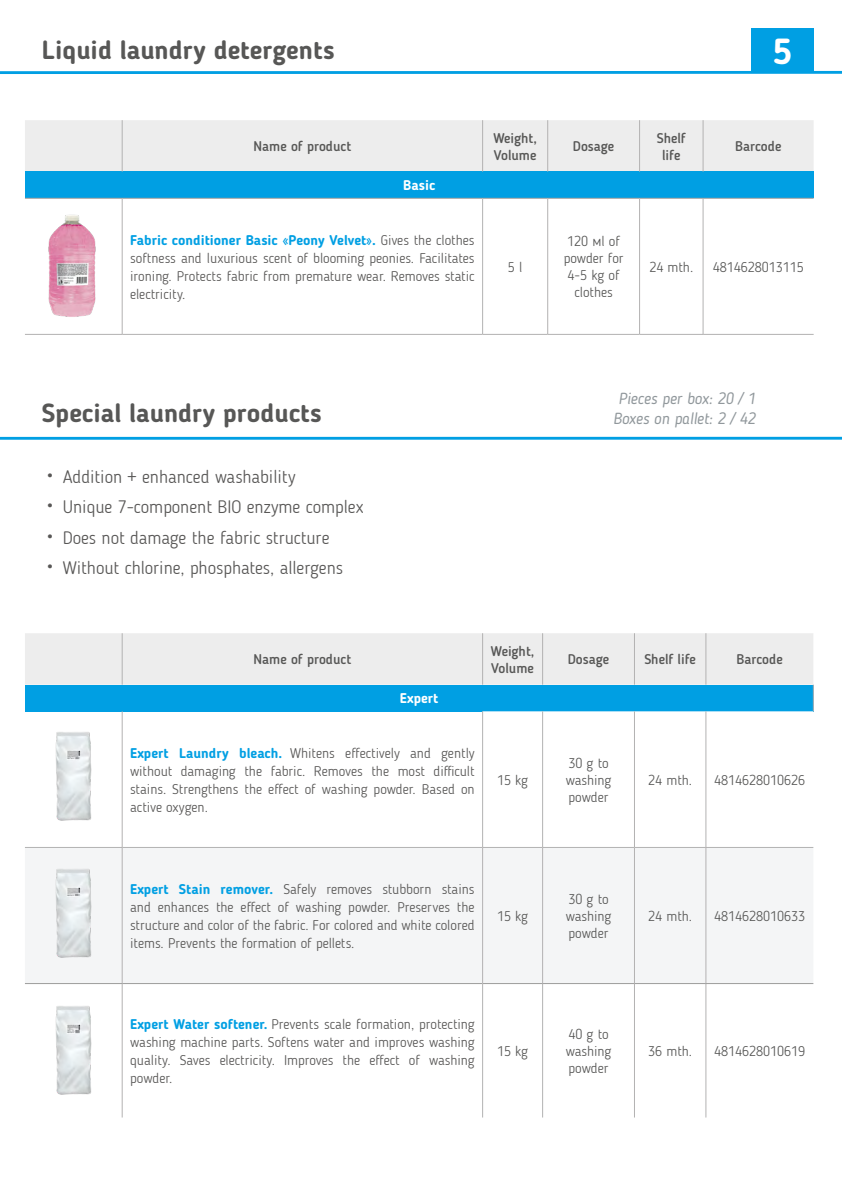
<style>
.page{position:relative;width:842px;height:1191px;background:#fff}
.page>*{position:absolute;margin:0;border:0;box-sizing:border-box;transform-origin:0 0}
.t1{font:700 36px "Blogger Sans";color:#fff}
.t2{font:700 26px "Blogger Sans";color:#575756}
.t3{font:300 18px "Blogger Sans";color:#585756}
.t4{font:italic 16px/19.2px "Blogger Sans";color:#91989c;text-align:center}
.t5{font:300 14px/18px "Blogger Sans";color:#585756;text-align:justify}
.t6{font:300 14px/16.8px "Blogger Sans";color:#575756}
.t7{font:500 14px/16.8px "Blogger Sans";color:#575756}
.t8{font:700 14px "Blogger Sans";color:#fff}
.s1{font-weight:700;color:#009fe3}
.s2{font-size:28px}
</style>
<div class="page">
<hr style="left:0;top:71px;width:842px;height:3px;background:#009fe3">
<div style="left:751px;top:28px;width:63px;height:44px;background:#009fe3"></div>
<div style="left:25px;top:120px;width:789px;height:52px;background:#ededed"></div>
<div style="left:25px;top:172px;width:789px;height:26px;background:#009fe3"></div>
<hr style="left:25px;top:198px;width:97px;height:1px;background:#9d9d9c">
<hr style="left:122px;top:198px;width:361px;height:1px;background:#9d9d9c">
<hr style="left:483px;top:198px;width:65px;height:1px;background:#9d9d9c">
<hr style="left:548px;top:198px;width:91px;height:1px;background:#9d9d9c">
<hr style="left:639px;top:198px;width:64px;height:1px;background:#9d9d9c">
<hr style="left:122px;top:198px;width:1px;height:136px;background:#b3b2b2">
<hr style="left:482px;top:198px;width:1px;height:136px;background:#b3b2b2">
<hr style="left:547px;top:198px;width:1px;height:136px;background:#b3b2b2">
<hr style="left:639px;top:198px;width:1px;height:136px;background:#b3b2b2">
<hr style="left:25px;top:334px;width:97px;height:1px;background:#b3b2b2">
<hr style="left:122px;top:334px;width:361px;height:1px;background:#b3b2b2">
<hr style="left:483px;top:334px;width:65px;height:1px;background:#b3b2b2">
<hr style="left:548px;top:334px;width:91px;height:1px;background:#b3b2b2">
<hr style="left:639px;top:334px;width:64px;height:1px;background:#b3b2b2">
<hr style="left:703px;top:198px;width:1px;height:136px;background:#b3b2b2">
<hr style="left:703px;top:198px;width:111px;height:1px;background:#9d9d9c">
<hr style="left:703px;top:334px;width:111px;height:1px;background:#b3b2b2">
<hr style="left:122px;top:120px;width:1px;height:52px;background:#b3b2b2">
<hr style="left:482px;top:120px;width:1px;height:52px;background:#b3b2b2">
<hr style="left:547px;top:120px;width:1px;height:52px;background:#b3b2b2">
<hr style="left:639px;top:120px;width:1px;height:52px;background:#b3b2b2">
<hr style="left:703px;top:120px;width:1px;height:52px;background:#b3b2b2">
<img style="left:48px;top:214px;width:48px;height:103px">
<div style="left:25px;top:633px;width:788px;height:51px;background:#ededed"></div>
<div style="left:25px;top:684px;width:788px;height:27px;background:#009fe3"></div>
<svg style="left:483px;top:711px;width:330px;height:136px"></svg>
<div style="left:25px;top:848px;width:788px;height:135px;background:#f4f5f6"></div>
<hr style="left:482px;top:711px;width:1px;height:136px;background:#b3b2b2">
<hr style="left:542px;top:711px;width:1px;height:136px;background:#b3b2b2">
<hr style="left:634px;top:711px;width:1px;height:136px;background:#b3b2b2">
<hr style="left:705px;top:711px;width:1px;height:136px;background:#b3b2b2">
<hr style="left:483px;top:847px;width:60px;height:1px;background:#b3b2b2">
<hr style="left:482px;top:847px;width:1px;height:136px;background:#b3b2b2">
<hr style="left:543px;top:847px;width:91px;height:1px;background:#b3b2b2">
<hr style="left:542px;top:847px;width:1px;height:136px;background:#b3b2b2">
<hr style="left:634px;top:847px;width:72px;height:1px;background:#b3b2b2">
<hr style="left:634px;top:847px;width:1px;height:136px;background:#b3b2b2">
<hr style="left:706px;top:847px;width:107px;height:1px;background:#b3b2b2">
<hr style="left:705px;top:847px;width:1px;height:136px;background:#b3b2b2">
<hr style="left:542px;top:983px;width:1px;height:134px;background:#b3b2b2">
<hr style="left:634px;top:983px;width:1px;height:134px;background:#b3b2b2">
<hr style="left:705px;top:983px;width:1px;height:134px;background:#b3b2b2">
<hr style="left:483px;top:983px;width:60px;height:1px;background:#9d9d9c">
<hr style="left:543px;top:983px;width:91px;height:1px;background:#9d9d9c">
<hr style="left:634px;top:983px;width:72px;height:1px;background:#9d9d9c">
<hr style="left:706px;top:983px;width:107px;height:1px;background:#9d9d9c">
<svg style="left:813px;top:684px;width:1px;height:27px"></svg>
<hr style="left:122px;top:711px;width:1px;height:136px;background:#b3b2b2">
<hr style="left:25px;top:847px;width:97px;height:1px;background:#b3b2b2">
<hr style="left:122px;top:847px;width:361px;height:1px;background:#b3b2b2">
<hr style="left:122px;top:847px;width:1px;height:136px;background:#b3b2b2">
<hr style="left:122px;top:633px;width:1px;height:51px;background:#b3b2b2">
<hr style="left:482px;top:633px;width:1px;height:51px;background:#b3b2b2">
<hr style="left:542px;top:633px;width:1px;height:51px;background:#b3b2b2">
<hr style="left:634px;top:633px;width:1px;height:51px;background:#b3b2b2">
<hr style="left:705px;top:633px;width:1px;height:51px;background:#b3b2b2">
<hr style="left:25px;top:983px;width:97px;height:1px;background:#9d9d9c">
<hr style="left:122px;top:983px;width:360px;height:1px;background:#9d9d9c">
<hr style="left:122px;top:983px;width:1px;height:134px;background:#b3b2b2">
<hr style="left:482px;top:983px;width:1px;height:134px;background:#b3b2b2">
<img style="left:55px;top:732px;width:37px;height:89px">
<img style="left:55px;top:1006px;width:37px;height:89px">
<img style="left:51px;top:867px;width:45px;height:91px">
<hr style="left:0;top:437px;width:842px;height:3px;background:#009fe3">
<h2 class="t2" style="left:42px;top:34px;width:294px">Liquid laundry detergents</h2>
<h1 class="t1" style="left:773px;top:30px;width:21px">5</h1>
<p class="t7" style="left:254px;top:138px;width:99px">Name of product</p>
<p class="t7" style="left:493px;top:129px;width:45px">Weight,<br>Volume</p>
<p class="t7" style="left:573px;top:138px;width:43px">Dosage</p>
<p class="t7" style="left:657px;top:129px;width:31px;text-align:center">Shelf life</p>
<p class="t7" style="left:735px;top:138px;width:48px">Barcode</p>
<p class="t8" style="left:403px;top:177px;width:34px">Basic</p>
<p class="t5" style="left:130px;top:231px;width:346px"><span class="s1">Fabric conditioner Basic «Peony Velvet».</span> Gives the clothes softness and luxurious scent of blooming peonies. Facilitates ironing. Protects fabric from premature wear. Removes static electricity.</p>
<p class="t6" style="left:508px;top:258px;width:16px">5 l</p>
<p class="t6" style="left:564px;top:233px;width:61px;text-align:center">120 мl of powder for<br>4-5 kg of clothes</p>
<p class="t6" style="left:649px;top:258px;width:45px">24 mth.</p>
<p class="t6" style="left:713px;top:258px;width:92px">4814628013115</p>
<h2 class="t2" style="left:42px;top:397px;width:281px">Special laundry products</h2>
<p class="t4" style="left:613px;top:389px;width:144px">Pieces per box: 20 / 1<br>Boxes on pallet: 2 / 42</p>
<p class="t3" style="left:46px;top:466px;width:251px"><span class="s2">•</span> Addition + enhanced washability</p>
<p class="t3" style="left:46px;top:496px;width:319px"><span class="s2">•</span> Unique 7-component BIO enzyme complex</p>
<p class="t3" style="left:46px;top:526px;width:285px"><span class="s2">•</span> Does not damage the fabric structure</p>
<p class="t3" style="left:46px;top:557px;width:299px"><span class="s2">•</span> Without chlorine, phosphates, allergens</p>
<p class="t7" style="left:254px;top:651px;width:99px">Name of product</p>
<p class="t7" style="left:491px;top:642px;width:45px">Weight,<br>Volume</p>
<p class="t7" style="left:568px;top:651px;width:43px">Dosage</p>
<p class="t7" style="left:644px;top:651px;width:53px">Shelf life</p>
<p class="t7" style="left:736px;top:651px;width:48px">Barcode</p>
<p class="t8" style="left:400px;top:690px;width:40px">Expert</p>
<p class="t5" style="left:130px;top:744px;width:346px"><span class="s1">Expert Laundry bleach.</span> Whitens effectively and gently without damaging the fabric. Removes the most difficult stains. Strengthens the effect of washing powder. Based on active oxygen.</p>
<p class="t6" style="left:497px;top:771px;width:33px">15 kg</p>
<p class="t5" style="left:130px;top:880px;width:346px"><span class="s1">Expert Stain remover.</span> Safely removes stubborn stains and enhances the effect of washing powder. Preserves the structure and color of the fabric. For colored and white colored items. Prevents the formation of pellets.</p>
<p class="t6" style="left:497px;top:907px;width:33px">15 kg</p>
<p class="t5" style="left:130px;top:1015px;width:346px"><span class="s1">Expert Water softener.</span> Prevents scale formation, protecting washing machine parts. Softens water and improves washing quality. Saves electricity. Improves the effect of washing powder.</p>
<p class="t6" style="left:497px;top:1042px;width:33px">15 kg</p>
<p class="t6" style="left:566px;top:754px;width:47px">30 g to washing powder</p>
<p class="t6" style="left:566px;top:890px;width:47px">30 g to washing powder</p>
<p class="t6" style="left:566px;top:1025px;width:47px">40 g to washing powder</p>
<p class="t6" style="left:648px;top:771px;width:45px">24 mth.</p>
<p class="t6" style="left:714px;top:771px;width:92px">4814628010626</p>
<p class="t6" style="left:648px;top:907px;width:45px">24 mth.</p>
<p class="t6" style="left:714px;top:907px;width:92px">4814628010633</p>
<p class="t6" style="left:648px;top:1042px;width:45px">36 mth.</p>
<p class="t6" style="left:714px;top:1042px;width:92px">4814628010619</p>
</div>
